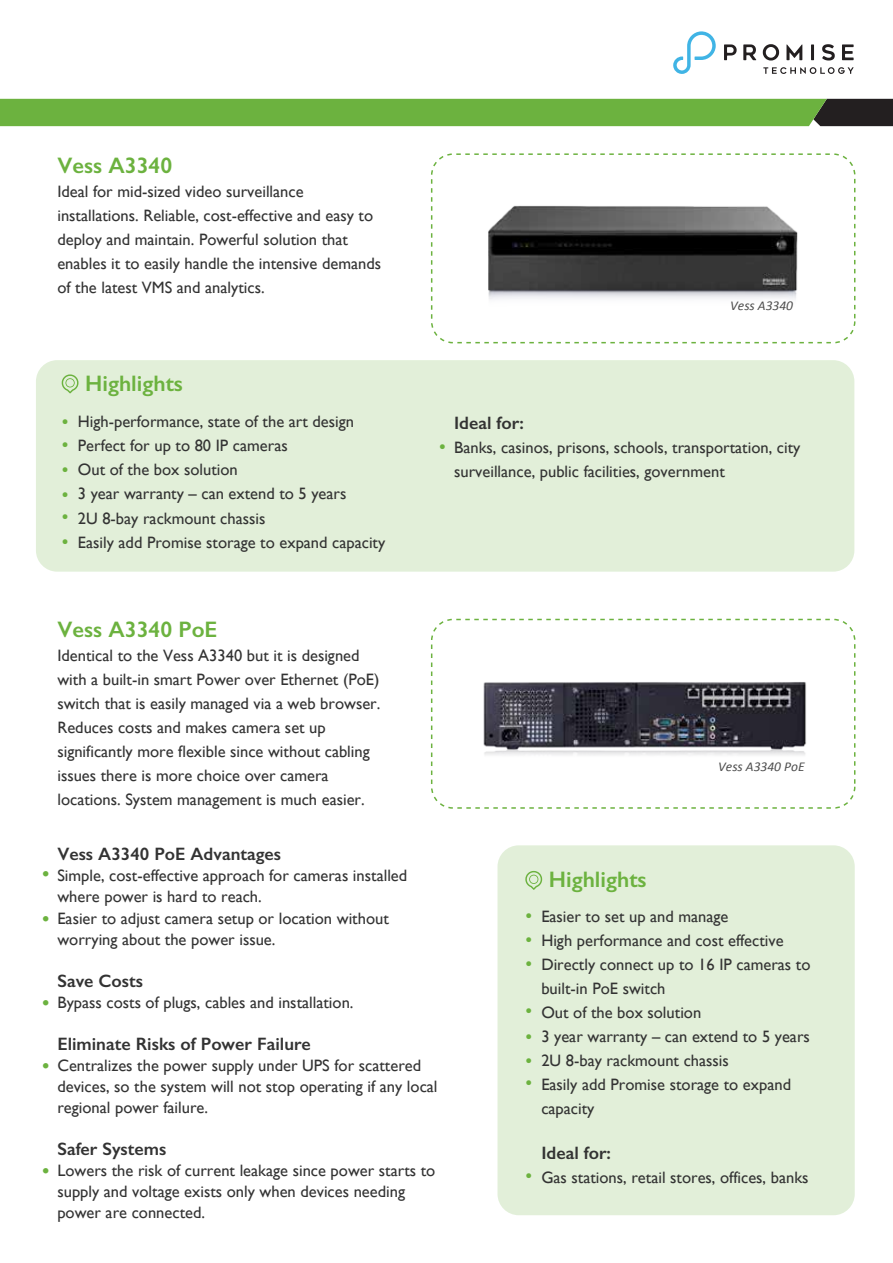
<style>
.page{position:relative;width:893px;height:1263px;background:#fff}
.page>*{position:absolute;margin:0;border:0;box-sizing:border-box;transform-origin:0 0}
.t1{font:600 22.5px "Gill Sans";color:#6cb23f}
.t2{font:600 18px "Gill Sans";color:#333}
.t3{font:16.5px/24px "Gill Sans";color:#333}
.t4{font:italic 13.5px "Calibri";color:#4d4d4d}
.t5{font:700 13.5px/25.5px "Calibri";color:#6cb23f}
.t6{font:300 6px "Adobe Ming Std";color:#6cb23f}
</style>
<div class="page">
<div style="left:497px;top:845px;width:358px;height:370px;background:#e2efd9;border-radius:21px"></div>
<div style="left:36px;top:360px;width:818px;height:212px;background:#e2efd9;border-radius:21px"></div>
<svg style="left:0;top:99px;width:893px;height:27px;background:#66a63c"></svg>
<svg style="left:525px;top:871px;width:17px;height:19px"></svg>
<div style="left:431px;top:153px;width:424px;height:190px;border:2px dashed #6cb23f;border-radius:21px"></div>
<img style="left:488px;top:205px;width:310px;height:94px">
<div style="left:431px;top:619px;width:424px;height:190px;border:2px dashed #6cb23f;border-radius:21px"></div>
<img style="left:483px;top:682px;width:323px;height:73px">
<svg style="left:673px;top:31px;width:43px;height:43px"></svg>
<svg style="left:724px;top:44px;width:13px;height:16px"></svg>
<svg style="left:743px;top:44px;width:13px;height:16px"></svg>
<svg style="left:763px;top:44px;width:16px;height:17px"></svg>
<svg style="left:786px;top:44px;width:16px;height:16px"></svg>
<svg style="left:811px;top:44px;width:3px;height:16px"></svg>
<svg style="left:822px;top:44px;width:13px;height:17px"></svg>
<svg style="left:842px;top:44px;width:12px;height:16px"></svg>
<svg style="left:763px;top:67px;width:91px;height:7px"></svg>
<h1 class="t1" style="left:57px;top:152px;width:116px">Vess A3340</h1>
<p class="t3" style="left:57px;top:179px;width:325px">Ideal for mid-sized video surveillance installations. Reliable, cost-effective and easy to deploy and maintain. Powerful solution that enables it to easily handle the intensive demands of the latest VMS and analytics.</p>
<p class="t4" style="left:730px;top:296px;width:64px">Vess A3340</p>
<h1 class="t1" style="left:85px;top:370px;width:99px">Highlights</h1>
<p class="t3" style="left:78px;top:410px;width:309px">High-performance, state of the art design Perfect for up to 80 IP cameras<br>Out of the box solution<br>3 year warranty – can extend to 5 years<br>2U 8-bay rackmount chassis<br>Easily add Promise storage to expand capacity</p>
<p class="t5" style="left:62px;top:409px;width:8px">•</p>
<p class="t5" style="left:62px;top:432px;width:8px">•</p>
<p class="t5" style="left:439px;top:433px;width:8px">•</p>
<p class="t5" style="left:62px;top:457px;width:8px;line-height:24.9px">• •</p>
<p class="t5" style="left:62px;top:504px;width:8px">• •</p>
<p class="t2" style="left:454px;top:412px;width:71px">Ideal for:</p>
<p class="t3" style="left:454px;top:435px;width:348px">Banks, casinos, prisons, schools, transportation, city surveillance, public facilities, government</p>
<h1 class="t1" style="left:57px;top:616px;width:162px">Vess A3340 PoE</h1>
<p class="t3" style="left:57px;top:643px;width:325px">Identical to the Vess A3340 but it is designed with a built-in smart Power over Ethernet (PoE) switch that is easily managed via a web browser.<br>Reduces costs and makes camera set up significantly more flexible since without cabling issues there is more choice over camera locations. System management is much easier.</p>
<p class="t6" style="left:43px;top:871px;width:8px">●</p>
<p class="t6" style="left:43px;top:916px;width:8px">●</p>
<p class="t6" style="left:43px;top:1000px;width:8px">●</p>
<p class="t6" style="left:43px;top:1063px;width:8px">●</p>
<p class="t6" style="left:43px;top:1168px;width:8px">●</p>
<p class="t2" style="left:57px;top:843px;width:225px">Vess A3340 PoE Advantages</p>
<p class="t3" style="left:57px;top:865px;width:351px;line-height:21px">Simple, cost-effective approach for cameras installed where power is hard to reach.<br>Easier to adjust camera setup or location without worrying about the power issue.</p>
<p class="t2" style="left:57px;top:969px;width:87px">Save Costs</p>
<p class="t3" style="left:57px;top:990px;width:298px">Bypass costs of plugs, cables and installation.</p>
<p class="t2" style="left:57px;top:1032px;width:255px">Eliminate Risks of Power Failure</p>
<p class="t3" style="left:57px;top:1054px;width:382px;line-height:21px">Centralizes the power supply under UPS for scattered devices, so the system will not stop operating if any local regional power failure.</p>
<p class="t2" style="left:57px;top:1137px;width:110px">Safer Systems</p>
<p class="t3" style="left:57px;top:1159px;width:379px;line-height:21px">Lowers the risk of current leakage since power starts to supply and voltage exists only when devices needing power are connected.</p>
<p class="t4" style="left:718px;top:757px;width:88px">Vess A3340 PoE</p>
<p class="t5" style="left:525px;top:903px;width:8px">•</p>
<p class="t5" style="left:525px;top:926px;width:8px">•</p>
<p class="t5" style="left:525px;top:951px;width:8px">•</p>
<p class="t5" style="left:525px;top:998px;width:8px">• •</p>
<p class="t5" style="left:525px;top:1047px;width:8px">•</p>
<p class="t5" style="left:525px;top:1070px;width:8px">•</p>
<p class="t5" style="left:525px;top:1163px;width:8px">•</p>
<h1 class="t1" style="left:549px;top:866px;width:99px">Highlights</h1>
<p class="t3" style="left:541px;top:904px;width:271px">Easier to set up and manage<br>High performance and cost effective<br>Directly connect up to 16 IP cameras to built-in PoE switch<br>Out of the box solution<br>3 year warranty – can extend to 5 years<br>2U 8-bay rackmount chassis<br>Easily add Promise storage to expand capacity</p>
<p class="t2" style="left:541px;top:1142px;width:71px">Ideal for:</p>
<p class="t3" style="left:541px;top:1165px;width:269px">Gas stations, retail stores, offices, banks</p>
</div>
